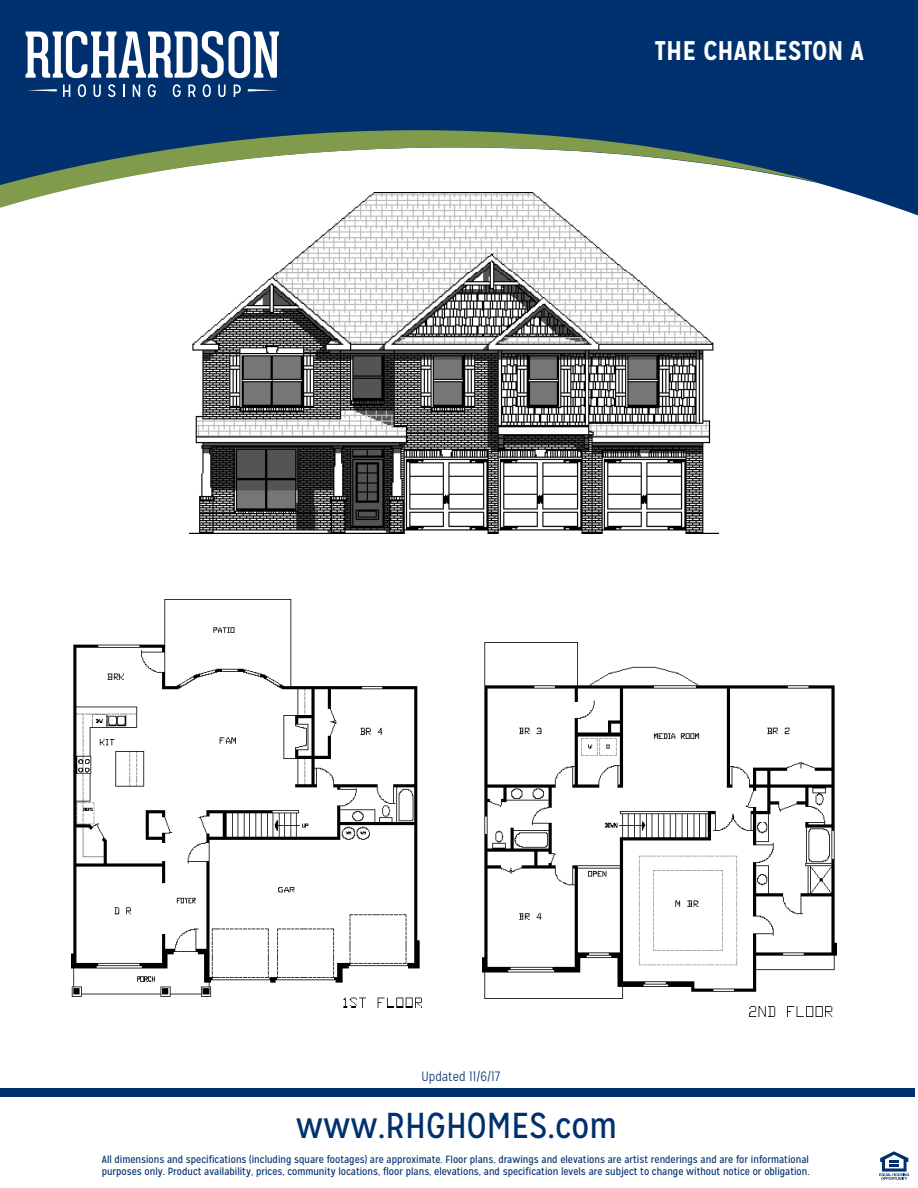
<style>
.page{position:relative;width:918px;height:1188px;background:#fff}
.page>*{position:absolute;margin:0;border:0;box-sizing:border-box;transform-origin:0 0}
.t1{font:36px "Mission Gothic";color:#00306d}
.t2{font:700 27px "Mission Gothic";color:#fff}
.t3{font:300 13.5px "Mission Gothic";color:#00306d}
.t4{font:10.5px/12.6px "Mission Gothic";color:#00306d}
</style>
<div class="page">
<div style="left:0;top:0;width:918px;height:216px;background:#00306d"></div>
<svg style="left:0;top:124px;width:820px;height:86px"></svg>
<svg style="left:25px;top:31px;width:254px;height:47px"></svg>
<svg style="left:27px;top:89px;width:30px;height:3px"></svg>
<svg style="left:248px;top:89px;width:30px;height:3px"></svg>
<svg style="left:63px;top:85px;width:7px;height:12px"></svg>
<svg style="left:78px;top:84px;width:8px;height:13px"></svg>
<svg style="left:94px;top:85px;width:7px;height:12px"></svg>
<svg style="left:108px;top:84px;width:7px;height:13px"></svg>
<svg style="left:123px;top:85px;width:2px;height:12px"></svg>
<svg style="left:133px;top:85px;width:7px;height:12px"></svg>
<svg style="left:148px;top:84px;width:8px;height:13px"></svg>
<svg style="left:173px;top:84px;width:8px;height:13px"></svg>
<svg style="left:188px;top:85px;width:8px;height:12px"></svg>
<svg style="left:203px;top:84px;width:8px;height:13px"></svg>
<svg style="left:218px;top:85px;width:8px;height:12px"></svg>
<svg style="left:234px;top:85px;width:7px;height:12px"></svg>
<div style="left:0;top:1088px;width:915px;height:9px;background:#00306d"></div>
<svg style="left:879px;top:1151px;width:30px;height:29px"></svg>
<img style="left:190px;top:193px;width:528px;height:341px">
<img style="left:71px;top:599px;width:351px;height:409px">
<img style="left:483px;top:642px;width:354px;height:375px">
<p class="t2" style="left:654px;top:33px;width:211px">THE CHARLESTON A</p>
<p class="t3" style="left:422px;top:1069px;width:80px">Updated 11/6/17</p>
<h1 class="t1" style="left:296px;top:1104px;width:323px">www.RHGHOMES.com</h1>
<p class="t4" style="left:102px;top:1153px;width:709px">All dimensions and specifications (including square footages) are approximate. Floor plans, drawings and elevations are artist renderings and are for informational purposes only. Product availability, prices, community locations, floor plans, elevations, and specification levels are subject to change without notice or obligation.</p>
</div>
